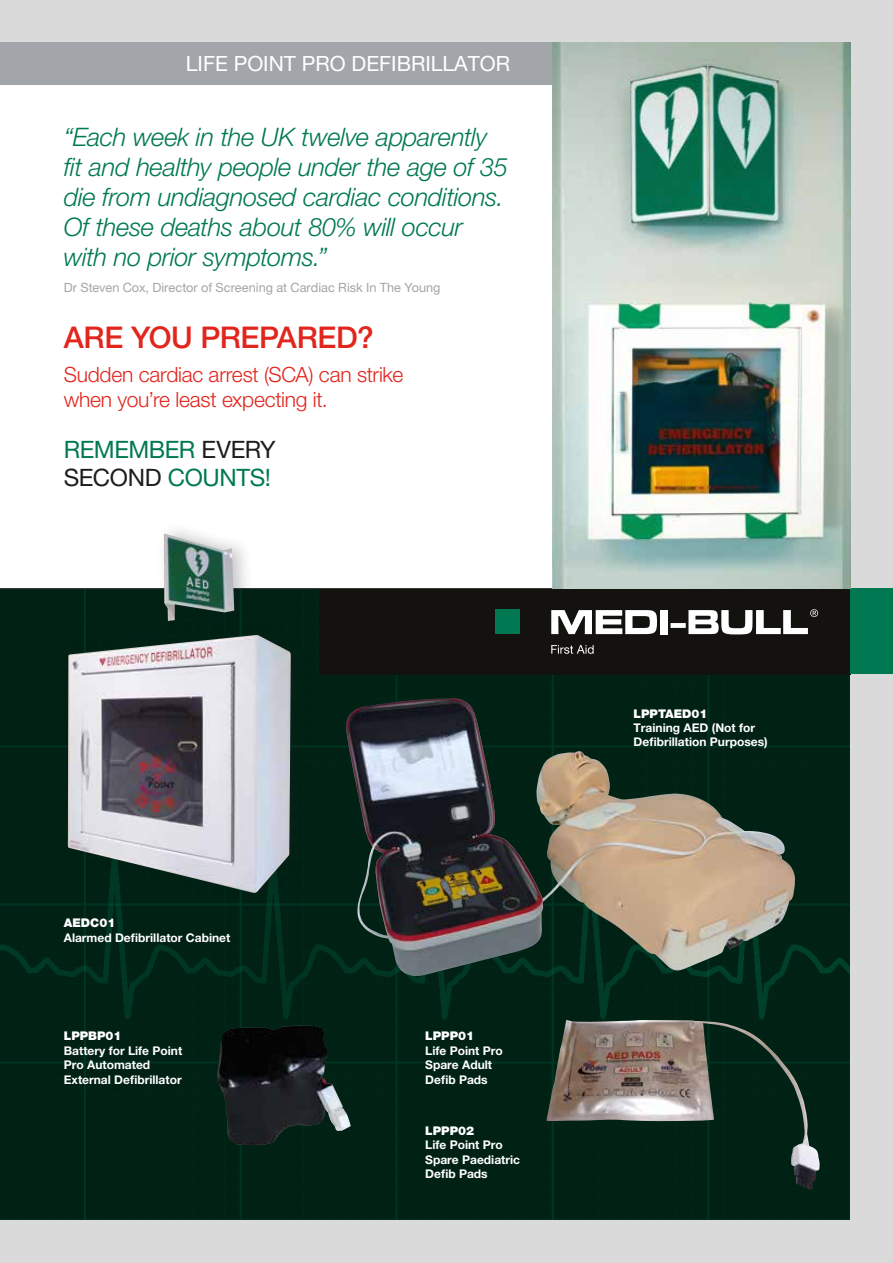
<style>
.page{position:relative;width:893px;height:1263px;background:#fff}
.page>*{position:absolute;margin:0;border:0;box-sizing:border-box;transform-origin:0 0}
.t1{font:500 30px "Helvetica Neue LT Pro";letter-spacing:-.015em;color:#e2251d}
.t2{font:italic 300 25.5px/30px "Helvetica Neue LT Pro";letter-spacing:-.015em;color:#007953}
.t3{font:24px/28.5px "Helvetica Neue LT Pro";letter-spacing:-.015em;color:#007953}
.t4{font:300 21px/25.5px "Helvetica Neue LT Pro";letter-spacing:-.01em;color:#e2251d}
.t5{font:21px "Helvetica Neue LT Pro";color:#fff}
.t6{font:12.75px "Helvetica Neue LT Pro";color:#a2a6aa}
.t7{font:700 12px/14.4px "Helvetica Neue LT Pro";color:#fff}
.t8{font:900 12px "Helvetica Neue LT Pro";color:#fff}
.s1{color:#1d1d1b}
</style>
<div class="page">
<div style="left:0;top:589px;width:850px;height:631px;background:#002114"></div>
<div style="left:60px;top:520px;width:251px;height:387px;background:#1d1d1b;opacity:.25"></div>
<img style="left:68px;top:534px;width:223px;height:359px">
<div style="left:0;top:1220px;width:893px;height:43px;background:#dadada"></div>
<div style="left:0;top:0;width:893px;height:43px;background:#dadada"></div>
<div style="left:850px;top:0;width:43px;height:1263px;background:#dadada"></div>
<div style="left:319px;top:589px;width:531px;height:85px;background:#14120e"></div>
<div style="left:850px;top:589px;width:43px;height:85px;background:#007953"></div>
<img style="left:346px;top:698px;width:449px;height:278px">
<img style="left:217px;top:1026px;width:134px;height:119px">
<img style="left:546px;top:1020px;width:274px;height:169px">
<div style="left:495px;top:609px;width:24px;height:25px;background:#007953"></div>
<svg style="left:551px;top:610px;width:106px;height:24px"></svg>
<div style="left:660px;top:610px;width:8px;height:24px;background:#fff"></div>
<div style="left:670px;top:623px;width:16px;height:5px;background:#fff"></div>
<svg style="left:688px;top:609px;width:130px;height:25px"></svg>
<svg style="left:551px;top:645px;width:43px;height:9px"></svg>
<div style="left:0;top:43px;width:553px;height:42px;background:#a2a6aa"></div>
<img style="left:553px;top:43px;width:297px;height:546px">
<h3 class="t5" style="left:186px;top:51px;width:326px">LIFE POINT PRO DEFIBRILLATOR</h3>
<h2 class="t2" style="left:64px;top:121px;width:446px">“Each week in the UK twelve apparently fit and healthy people under the age of 35 die from undiagnosed cardiac conditions.<br>Of these deaths about 80% will occur with no prior symptoms.”</h2>
<p class="t6" style="left:64px;top:280px;width:378px">Dr Steven Cox, Director of Screening at Cardiac Risk In The Young</p>
<h1 class="t1" style="left:64px;top:319px;width:311px">ARE YOU PREPARED?</h1>
<h3 class="t4" style="left:64px;top:361px;width:341px">Sudden cardiac arrest (SCA) can strike when you’re least expecting it.</h3>
<h3 class="t3" style="left:64px;top:435px;width:214px">REMEMBER <span class="s1">EVERY<br>SECOND</span> COUNTS!</h3>
<p class="t8" style="left:64px;top:916px;width:53px">AEDC01</p>
<p class="t7" style="left:64px;top:930px;width:168px">Alarmed Defibrillator Cabinet</p>
<p class="t8" style="left:64px;top:1029px;width:59px">LPPBP01</p>
<p class="t7" style="left:64px;top:1043px;width:120px">Battery for Life Point<br>Pro Automated<br>External Defibrillator</p>
<p class="t8" style="left:425px;top:1029px;width:50px">LPPP01</p>
<p class="t7" style="left:425px;top:1043px;width:79px">Life Point Pro<br>Spare Adult<br>Defib Pads</p>
<p class="t8" style="left:425px;top:1123px;width:50px">LPPP02</p>
<p class="t7" style="left:425px;top:1137px;width:96px">Life Point Pro<br>Spare Paediatric<br>Defib Pads</p>
<p class="t8" style="left:634px;top:706px;width:76px">LPPTAED01</p>
<p class="t7" style="left:634px;top:720px;width:136px">Training AED (Not for<br>Defibrillation Purposes)</p>
</div>
